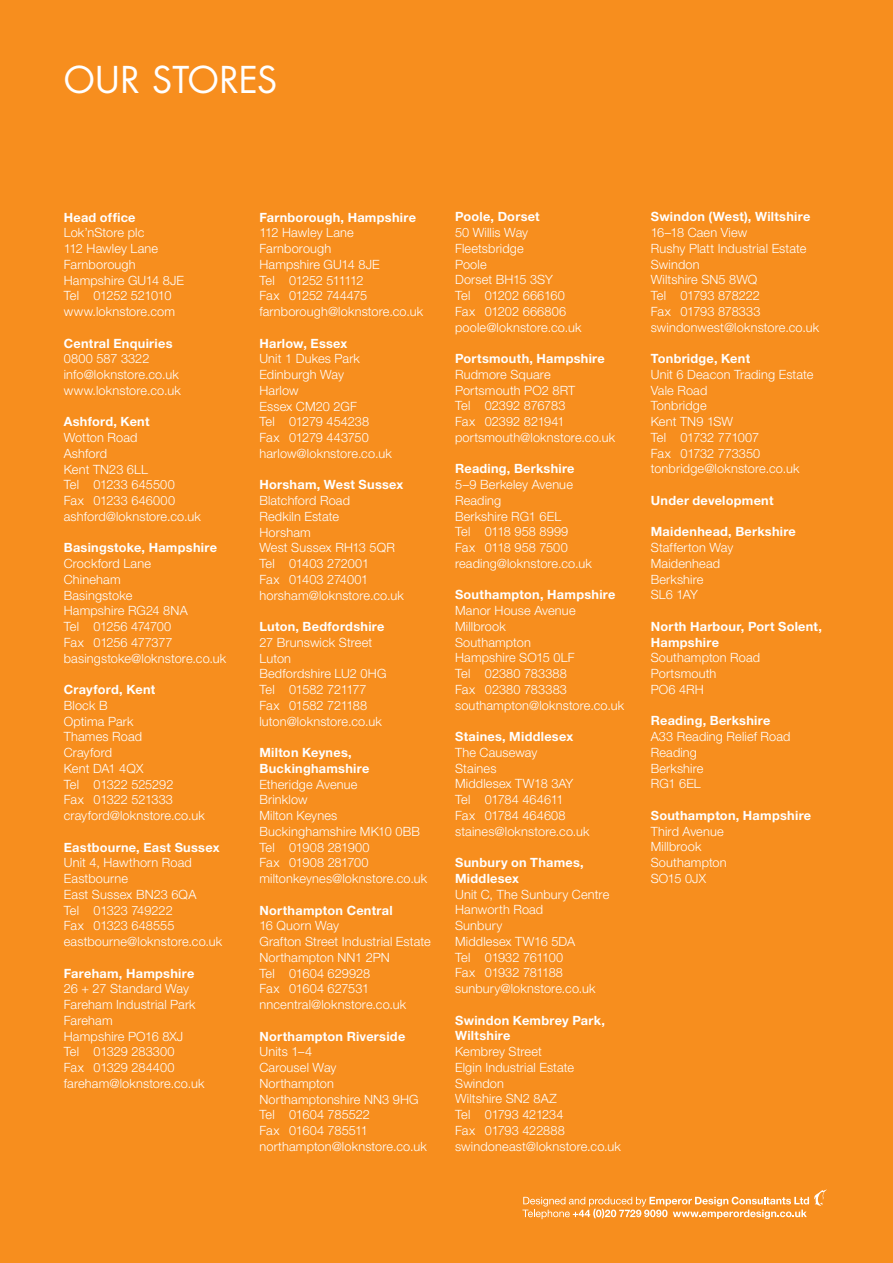
<style>
.page{position:relative;width:893px;height:1263px;background:#f78e1e}
.page>*{position:absolute;margin:0;border:0;box-sizing:border-box;transform-origin:0 0}
.t1{font:36px "Futura Std";color:#fff}
.t2{font:300 12.75px/15.8px "Helvetica Neue LT Std";letter-spacing:.01em;color:#fff}
.t3{font:700 12.75px/15.8px "Helvetica Neue LT Std";letter-spacing:.02em;color:#fff}
</style>
<div class="page">
<svg style="left:522px;top:1189px;width:305px;height:30px"></svg>
<h1 class="t1" style="left:64px;top:57px;width:175px">OUR STORES</h1>
<p class="t3" style="left:64px;top:209px;width:73px">Head office</p>
<p class="t2" style="left:64px;top:225px;width:122px">Lok’nStore plc<br>112 Hawley Lane<br>Farnborough<br>Hampshire GU14 8JE<br>Tel 01252 521010 www.loknstore.com</p>
<p class="t3" style="left:64px;top:335px;width:110px">Central Enquiries</p>
<p class="t2" style="left:64px;top:351px;width:119px">0800 587 3322 info@loknstore.co.uk www.loknstore.co.uk</p>
<p class="t3" style="left:64px;top:414px;width:87px">Ashford, Kent</p>
<p class="t2" style="left:64px;top:429px;width:139px">Wotton Road<br>Ashford<br>Kent TN23 6LL<br>Tel 01233 645500<br>Fax 01233 646000 ashford@loknstore.co.uk</p>
<p class="t3" style="left:64px;top:540px;width:155px">Basingstoke, Hampshire</p>
<p class="t2" style="left:64px;top:555px;width:164px">Crockford Lane<br>Chineham<br>Basingstoke<br>Hampshire RG24 8NA<br>Tel 01256 474700<br>Fax 01256 477377 basingstoke@loknstore.co.uk</p>
<p class="t3" style="left:64px;top:681px;width:93px">Crayford, Kent</p>
<p class="t2" style="left:64px;top:697px;width:143px">Block B<br>Optima Park<br>Thames Road<br>Crayford<br>Kent DA1 4QX<br>Tel 01322 525292<br>Fax 01322 521333 crayford@loknstore.co.uk</p>
<p class="t3" style="left:64px;top:839px;width:157px">Eastbourne, East Sussex</p>
<p class="t2" style="left:64px;top:855px;width:160px">Unit 4, Hawthorn Road<br>Eastbourne<br>East Sussex BN23 6QA<br>Tel 01323 749222<br>Fax 01323 648555 eastbourne@loknstore.co.uk</p>
<p class="t3" style="left:64px;top:965px;width:132px">Fareham, Hampshire</p>
<p class="t2" style="left:64px;top:981px;width:142px">26 + 27 Standard Way<br>Fareham Industrial Park<br>Fareham<br>Hampshire PO16 8XJ<br>Tel 01329 283300<br>Fax 01329 284400 fareham@loknstore.co.uk</p>
<p class="t3" style="left:259px;top:209px;width:158px">Farnborough, Hampshire</p>
<p class="t2" style="left:259px;top:225px;width:165px">112 Hawley Lane<br>Farnborough<br>Hampshire GU14 8JE<br>Tel 01252 511112<br>Fax 01252 744475 farnborough@loknstore.co.uk</p>
<p class="t3" style="left:259px;top:335px;width:90px">Harlow, Essex</p>
<p class="t2" style="left:259px;top:351px;width:134px">Unit 1 Dukes Park<br>Edinburgh Way<br>Harlow<br>Essex CM20 2GF<br>Tel 01279 454238<br>Fax 01279 443750 harlow@loknstore.co.uk</p>
<p class="t3" style="left:259px;top:477px;width:146px">Horsham, West Sussex</p>
<p class="t2" style="left:259px;top:492px;width:146px">Blatchford Road<br>Redkiln Estate<br>Horsham<br>West Sussex RH13 5QR<br>Tel 01403 272001<br>Fax 01403 274001 horsham@loknstore.co.uk</p>
<p class="t3" style="left:259px;top:618px;width:127px">Luton, Bedfordshire</p>
<p class="t2" style="left:259px;top:634px;width:129px">27 Brunswick Street<br>Luton<br>Bedfordshire LU2 0HG<br>Tel 01582 721177<br>Fax 01582 721188 luton@loknstore.co.uk</p>
<p class="t3" style="left:259px;top:744px;width:111px">Milton Keynes,<br>Buckinghamshire</p>
<p class="t2" style="left:259px;top:776px;width:169px">Etheridge Avenue<br>Brinklow<br>Milton Keynes<br>Buckinghamshire MK10 0BB<br>Tel 01908 281900<br>Fax 01908 281700 miltonkeynes@loknstore.co.uk</p>
<p class="t3" style="left:259px;top:902px;width:135px">Northampton Central</p>
<p class="t2" style="left:259px;top:918px;width:173px">16 Quorn Way<br>Grafton Street Industrial Estate<br>Northampton NN1 2PN<br>Tel 01604 629928<br>Fax 01604 627531 nncentral@loknstore.co.uk</p>
<p class="t3" style="left:259px;top:1028px;width:147px">Northampton Riverside</p>
<p class="t2" style="left:259px;top:1044px;width:169px">Units 1–4<br>Carousel Way<br>Northampton<br>Northamptonshire NN3 9HG<br>Tel 01604 785522<br>Fax 01604 785511 northampton@loknstore.co.uk</p>
<p class="t3" style="left:455px;top:209px;width:86px">Poole, Dorset</p>
<p class="t2" style="left:455px;top:225px;width:128px">50 Willis Way<br>Fleetsbridge<br>Poole<br>Dorset BH15 3SY<br>Tel 01202 666160<br>Fax 01202 666806 poole@loknstore.co.uk</p>
<p class="t3" style="left:455px;top:350px;width:151px">Portsmouth, Hampshire</p>
<p class="t2" style="left:455px;top:366px;width:162px">Rudmore Square<br>Portsmouth PO2 8RT<br>Tel 02392 876783<br>Fax 02392 821941 portsmouth@loknstore.co.uk</p>
<p class="t3" style="left:455px;top:461px;width:121px">Reading, Berkshire</p>
<p class="t2" style="left:455px;top:476px;width:138px">5–9 Berkeley Avenue<br>Reading<br>Berkshire RG1 6EL<br>Tel 0118 958 8999<br>Fax 0118 958 7500 reading@loknstore.co.uk</p>
<p class="t3" style="left:455px;top:587px;width:162px">Southampton, Hampshire</p>
<p class="t2" style="left:455px;top:602px;width:171px">Manor House Avenue<br>Millbrook<br>Southampton<br>Hampshire SO15 0LF<br>Tel 02380 783388<br>Fax 02380 783383 southampton@loknstore.co.uk</p>
<p class="t3" style="left:455px;top:728px;width:120px">Staines, Middlesex</p>
<p class="t2" style="left:455px;top:744px;width:136px">The Causeway<br>Staines<br>Middlesex TW18 3AY<br>Tel 01784 464611<br>Fax 01784 464608 staines@loknstore.co.uk</p>
<p class="t3" style="left:455px;top:854px;width:130px">Sunbury on Thames,<br>Middlesex</p>
<p class="t2" style="left:455px;top:886px;width:156px">Unit C, The Sunbury Centre<br>Hanworth Road<br>Sunbury<br>Middlesex TW16 5DA<br>Tel 01932 761100<br>Fax 01932 781188 sunbury@loknstore.co.uk</p>
<p class="t3" style="left:455px;top:1012px;width:151px">Swindon Kembrey Park,<br>Wiltshire</p>
<p class="t2" style="left:455px;top:1043px;width:167px">Kembrey Street<br>Elgin Industrial Estate<br>Swindon<br>Wiltshire SN2 8AZ<br>Tel 01793 421234<br>Fax 01793 422888 swindoneast@loknstore.co.uk</p>
<p class="t3" style="left:651px;top:209px;width:161px">Swindon (West), Wiltshire</p>
<p class="t2" style="left:651px;top:224px;width:170px">16–18 Caen View<br>Rushy Platt Industrial Estate<br>Swindon<br>Wiltshire SN5 8WQ<br>Tel 01793 878222<br>Fax 01793 878333 swindonwest@loknstore.co.uk</p>
<p class="t3" style="left:651px;top:350px;width:101px">Tonbridge, Kent</p>
<p class="t2" style="left:651px;top:366px;width:164px">Unit 6 Deacon Trading Estate<br>Vale Road<br>Tonbridge<br>Kent TN9 1SW<br>Tel 01732 771007<br>Fax 01732 773350 tonbridge@loknstore.co.uk</p>
<p class="t3" style="left:651px;top:492px;width:124px">Under development</p>
<p class="t3" style="left:651px;top:524px;width:147px">Maidenhead, Berkshire</p>
<p class="t2" style="left:651px;top:539px;width:84px">Stafferton Way<br>Maidenhead<br>Berkshire<br>SL6 1AY</p>
<p class="t3" style="left:651px;top:618px;width:173px">North Harbour, Port Solent,<br>Hampshire</p>
<p class="t2" style="left:651px;top:650px;width:111px">Southampton Road<br>Portsmouth<br>PO6 4RH</p>
<p class="t3" style="left:651px;top:713px;width:121px">Reading, Berkshire</p>
<p class="t2" style="left:651px;top:728px;width:141px">A33 Reading Relief Road<br>Reading<br>Berkshire<br>RG1 6EL</p>
<p class="t3" style="left:651px;top:807px;width:162px">Southampton, Hampshire</p>
<p class="t2" style="left:651px;top:823px;width:77px">Third Avenue<br>Millbrook<br>Southampton<br>SO15 0JX</p>
</div>
